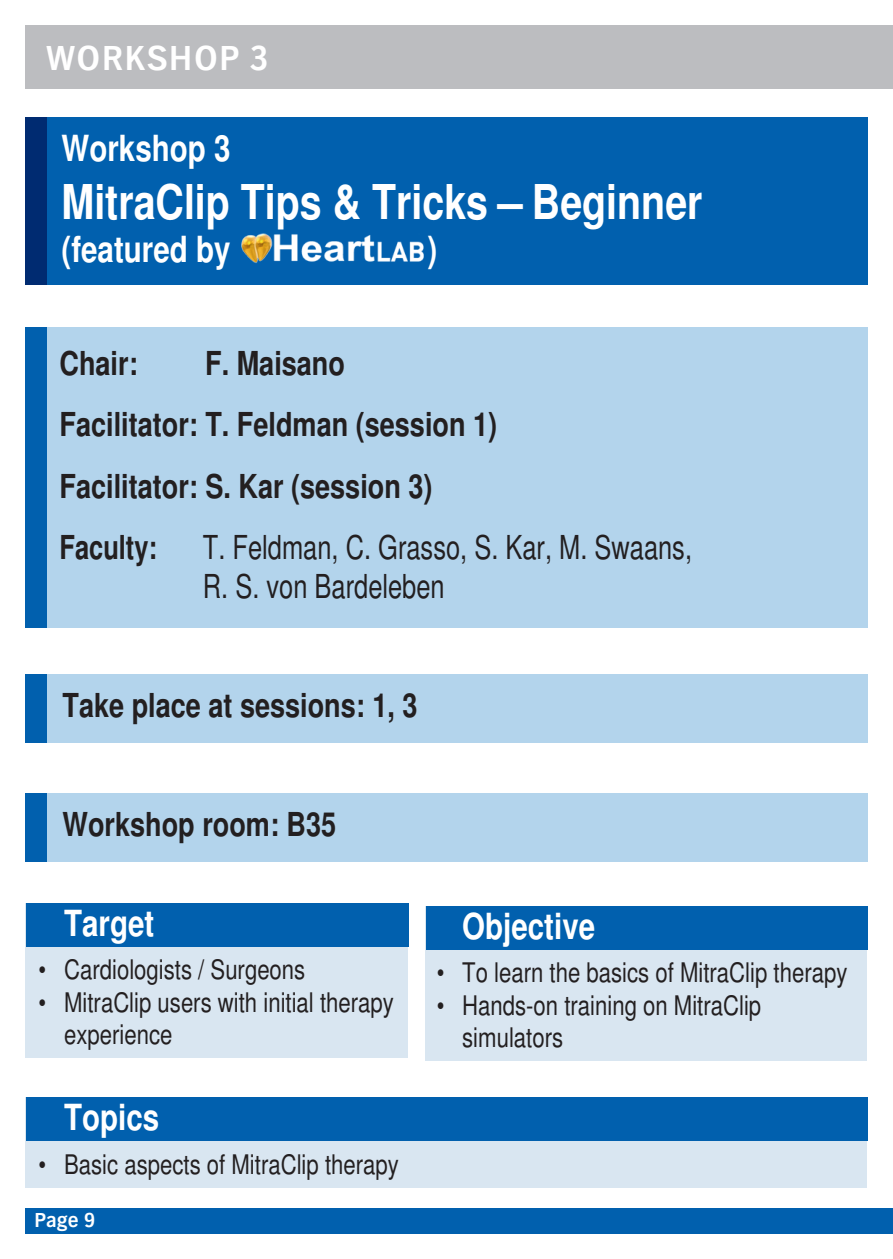
<style>
.page{position:relative;width:893px;height:1259px;background:#fff}
.page>*{position:absolute;margin:0;border:0;box-sizing:border-box;transform-origin:0 0}
.t1{font:700 condensed 48px "Helvetica";color:#fff}
.t2{font:700 condensed 36px "Helvetica";color:#fff}
.t3{font:700 36px "TV Nord EF";letter-spacing:.05em;color:#fff}
.t4{font:700 condensed 33px "Helvetica";color:#231f20}
.t5{font:condensed 33px "Helvetica";color:#231f20;scale:.94 1}
.t6{font:700 condensed 33px "Helvetica";color:#231f20;scale:.94 1}
.t7{font:condensed 27px/32.4px "Helvetica";color:#231f20}
.t8{font:700 21px "TV Nord EF";color:#fff}
</style>
<div class="page">
<div style="left:26px;top:26px;width:867px;height:63px;background:#bcbdc0"></div>
<div style="left:26px;top:1208px;width:867px;height:25px;background:#0160ae"></div>
<div style="left:44px;top:117px;width:823px;height:168px;background:#0160ae"></div>
<div style="left:44px;top:327px;width:823px;height:300px;background:#b3d4ec"></div>
<div style="left:26px;top:117px;width:21px;height:168px;background:#002b71"></div>
<div style="left:26px;top:327px;width:21px;height:300px;background:#0160ae"></div>
<div style="left:47px;top:674px;width:820px;height:68px;background:#b3d4ec"></div>
<div style="left:26px;top:674px;width:21px;height:68px;background:#0160ae"></div>
<div style="left:425px;top:906px;width:442px;height:155px;background:#d9e6f1"></div>
<div style="left:426px;top:905px;width:441px;height:44px;background:#0160ae"></div>
<div style="left:26px;top:903px;width:382px;height:155px;background:#d9e6f1"></div>
<div style="left:26px;top:902px;width:382px;height:44px;background:#0160ae"></div>
<div style="left:26px;top:1097px;width:841px;height:90px;background:#d9e6f1"></div>
<div style="left:26px;top:1096px;width:841px;height:44px;background:#0160ae"></div>
<div style="left:47px;top:793px;width:820px;height:68px;background:#b3d4ec"></div>
<div style="left:26px;top:793px;width:21px;height:68px;background:#0160ae"></div>
<img style="left:241px;top:233px;width:183px;height:30px">
<p class="t3" style="left:47px;top:38px;width:224px">WORKSHOP 3</p>
<p class="t2" style="left:62px;top:127px;width:170px">Workshop 3</p>
<p class="t1" style="left:62px;top:173px;width:642px">MitraClip Tips &amp; Tricks – Beginner</p>
<p class="t2" style="left:62px;top:228px;width:170px">(featured by</p>
<p class="t2" style="left:428px;top:228px;width:11px">)</p>
<p class="t4" style="left:60px;top:344px;width:80px">Chair:</p>
<p class="t4" style="left:205px;top:344px;width:141px">F. Maisano</p>
<p class="t4" style="left:60px;top:405px;width:439px">Facilitator: T. Feldman (session 1)</p>
<p class="t4" style="left:60px;top:466px;width:374px">Facilitator: S. Kar (session 3)</p>
<p class="t6" style="left:60px;top:527px;width:105px">Faculty:</p>
<p class="t5" style="left:203px;top:527px;width:522px">T. Feldman, C. Grasso, S. Kar, M. Swaans,</p>
<p class="t5" style="left:203px;top:567px;width:259px">R. S. von Bardeleben</p>
<p class="t4" style="left:63px;top:685px;width:357px">Take place at sessions: 1, 3</p>
<p class="t4" style="left:63px;top:804px;width:275px">Workshop room: B35</p>
<p class="t2" style="left:64px;top:902px;width:92px">Target</p>
<p class="t7" style="left:39px;top:953px;width:268px">• Cardiologists / Surgeons</p>
<p class="t7" style="left:64px;top:985px;width:331px;text-indent:-26px">• MitraClip users with initial therapy experience</p>
<p class="t2" style="left:64px;top:1096px;width:97px">Topics</p>
<p class="t7" style="left:39px;top:1147px;width:362px">• Basic aspects of MitraClip therapy</p>
<p class="t8" style="left:35px;top:1208px;width:63px">Page 9</p>
<p class="t2" style="left:462px;top:905px;width:134px">Objective</p>
<p class="t7" style="left:437px;top:956px;width:412px">• To learn the basics of MitraClip therapy</p>
<p class="t7" style="left:462px;top:988px;width:300px;text-indent:-26px">• Hands-on training on MitraClip simulators</p>
</div>
